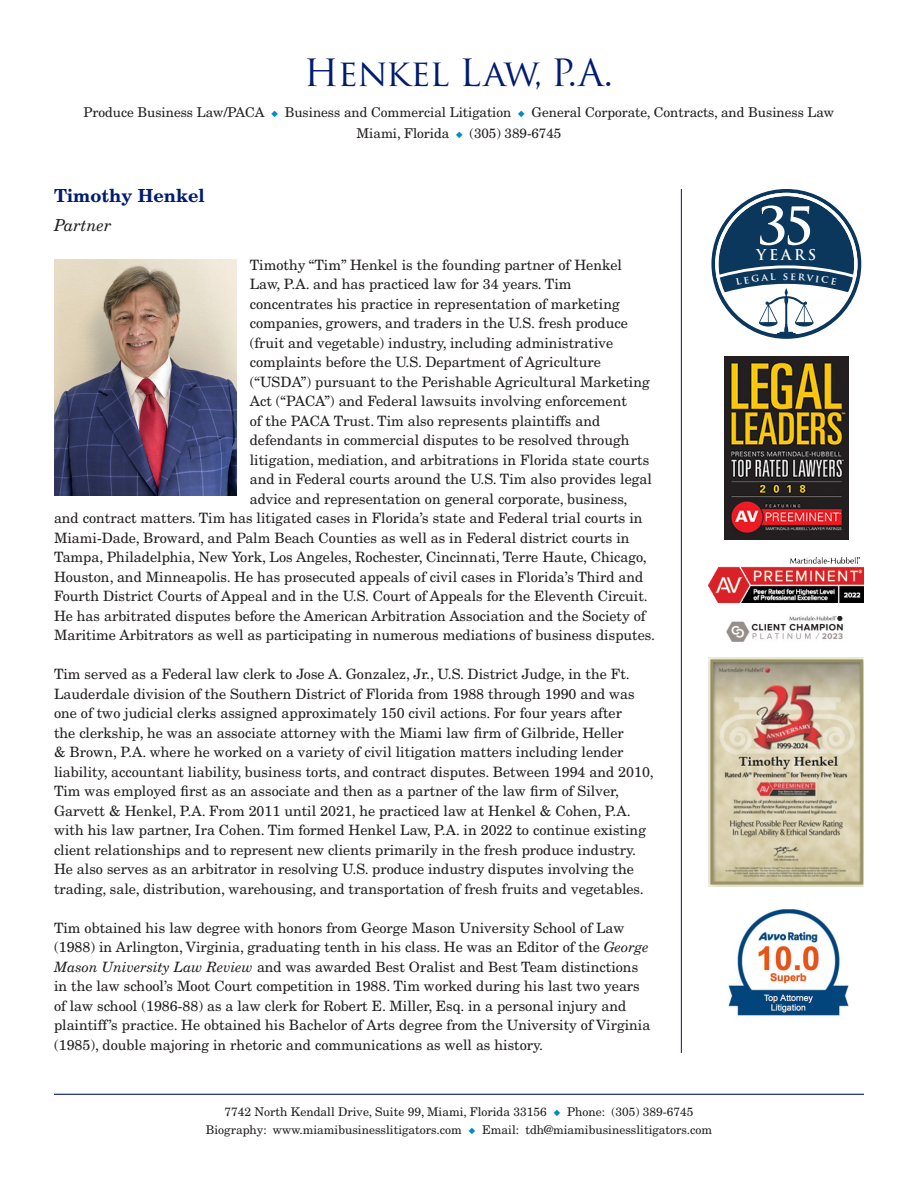
<style>
.page{position:relative;width:918px;height:1188px;background:#fff}
.page>*{position:absolute;margin:0;border:0;box-sizing:border-box;transform-origin:0 0}
.t1{font:700 50.7px "Trajan Pro";color:#fff}
.t2{font:36.6px "Trajan Pro";letter-spacing:-.025em;color:#001c70}
.text{font:700 18px "New Century Schlbk LT Std";color:#001c70}
.text-2{font:italic 16.5px "New Century Schlbk LT Std";color:#231f20}
.t3{font:700 14.55px "Trajan Pro";letter-spacing:.2em;color:#fff}
.text-3{font:14.25px/19.5px "New Century Schlbk LT Std";color:#231f20}
.t4{font:13.5px/21px "New Century Schlbk LT Std";letter-spacing:-.005em;color:#231f20;text-align:center}
.t5{font:12px/18px "New Century Schlbk LT Std";color:#231f20;text-align:center}
.t6{font:700 10.2px "Trajan Pro";color:#fff}
.s1{color:#008dc1}
.s2{font-style:italic}
</style>
<div class="page">
<hr style="left:681px;top:189px;width:1px;height:864px;background:#001c70">
<hr style="left:54px;top:1094px;width:810px;height:1px;background:#001c70">
<img style="left:724px;top:356px;width:124px;height:183px">
<img style="left:709px;top:557px;width:155px;height:46px">
<img style="left:726px;top:616px;width:117px;height:26px">
<img style="left:728px;top:909px;width:121px;height:107px">
<img style="left:54px;top:259px;width:182px;height:237px">
<img style="left:709px;top:657px;width:155px;height:229px">
<svg style="left:711px;top:189px;width:150px;height:150px"></svg>
<h2 class="t2" style="left:304px;top:50px;width:311px">Henkel Law, P.A.</h2>
<p class="t4" style="left:84px;top:101px;width:752px">Produce Business Law/PACA <span class="s1">◆</span> Business and Commercial Litigation <span class="s1">◆</span> General Corporate, Contracts, and Business Law<br>Miami, Florida <span class="s1">◆</span> (305) 389-6745</p>
<p class="text" style="left:54px;top:184px;width:152px">Timothy Henkel</p>
<p class="text-2" style="left:54px;top:215px;width:59px">Partner</p>
<p class="text-3" style="left:250px;top:255px;width:374px">Timothy “Tim” Henkel is the founding partner of Henkel</p>
<p class="text-3" style="left:250px;top:274px;width:323px">Law, P.A. and has practiced law for 34 years. Tim</p>
<p class="text-3" style="left:250px;top:294px;width:371px">concentrates his practice in representation of marketing</p>
<p class="text-3" style="left:250px;top:313px;width:380px">companies, growers, and traders in the U.S. fresh produce</p>
<p class="text-3" style="left:250px;top:333px;width:365px">(fruit and vegetable) industry, including administrative</p>
<p class="text-3" style="left:250px;top:352px;width:353px">complaints before the U.S. Department of Agriculture</p>
<p class="text-3" style="left:250px;top:372px;width:402px">(“USDA”) pursuant to the Perishable Agricultural Marketing</p>
<p class="text-3" style="left:250px;top:391px;width:379px">Act (“PACA”) and Federal lawsuits involving enforcement</p>
<p class="text-3" style="left:250px;top:411px;width:352px">of the PACA Trust. Tim also represents plaintiffs and</p>
<p class="text-3" style="left:250px;top:430px;width:381px">defendants in commercial disputes to be resolved through</p>
<p class="text-3" style="left:250px;top:450px;width:401px">litigation, mediation, and arbitrations in Florida state courts</p>
<p class="text-3" style="left:250px;top:469px;width:404px">and in Federal courts around the U.S. Tim also provides legal</p>
<p class="text-3" style="left:250px;top:489px;width:379px">advice and representation on general corporate, business,</p>
<p class="text-3" style="left:54px;top:508px;width:590px">and contract matters. Tim has litigated cases in Florida’s state and Federal trial courts in</p>
<p class="text-3" style="left:54px;top:528px;width:577px">Miami-Dade, Broward, and Palm Beach Counties as well as in Federal district courts in</p>
<p class="text-3" style="left:54px;top:547px;width:594px">Tampa, Philadelphia, New York, Los Angeles, Rochester, Cincinnati, Terre Haute, Chicago,</p>
<p class="text-3" style="left:54px;top:567px;width:591px">Houston, and Minneapolis. He has prosecuted appeals of civil cases in Florida’s Third and</p>
<p class="text-3" style="left:54px;top:586px;width:595px">Fourth District Courts of Appeal and in the U.S. Court of Appeals for the Eleventh Circuit.</p>
<p class="text-3" style="left:54px;top:606px;width:593px">He has arbitrated disputes before the American Arbitration Association and the Society of</p>
<p class="text-3" style="left:54px;top:625px;width:603px">Maritime Arbitrators as well as participating in numerous mediations of business disputes.</p>
<p class="text-3" style="left:54px;top:664px;width:601px">Tim served as a Federal law clerk to Jose A. Gonzalez, Jr., U.S. District Judge, in the Ft.<br>Lauderdale division of the Southern District of Florida from 1988 through 1990 and was one of two judicial clerks assigned approximately 150 civil actions. For four years after<br>the clerkship, he was an associate attorney with the Miami law firm of Gilbride, Heller<br>&amp; Brown, P.A. where he worked on a variety of civil litigation matters including lender liability, accountant liability, business torts, and contract disputes. Between 1994 and 2010, Tim was employed first as an associate and then as a partner of the law firm of Silver, Garvett &amp; Henkel, P.A. From 2011 until 2021, he practiced law at Henkel &amp; Cohen, P.A. with his law partner, Ira Cohen. Tim formed Henkel Law, P.A. in 2022 to continue existing client relationships and to represent new clients primarily in the fresh produce industry.<br>He also serves as an arbitrator in resolving U.S. produce industry disputes involving the trading, sale, distribution, warehousing, and transportation of fresh fruits and vegetables.</p>
<p class="text-3" style="left:54px;top:918px;width:598px">Tim obtained his law degree with honors from George Mason University School of Law (1988) in Arlington, Virginia, graduating tenth in his class. He was an Editor of the <span class="s2">George Mason University Law Review</span> and was awarded Best Oralist and Best Team distinctions in the law school’s Moot Court competition in 1988. Tim worked during his last two years of law school (1986-88) as a law clerk for Robert E. Miller, Esq. in a personal injury and plaintiff’s practice. He obtained his Bachelor of Arts degree from the University of Virginia (1985), double majoring in rhetoric and communications as well as history.</p>
<p class="t5" style="left:206px;top:1103px;width:508px">7742 North Kendall Drive, Suite 99, Miami, Florida 33156 <span class="s1">◆</span> Phone: (305) 389-6745<br>Biography: www.miamibusinesslitigators.com <span class="s1">◆</span> Email: tdh@miamibusinesslitigators.com</p>
<p class="t1" style="left:757px;top:194px;width:59px">35</p>
<p class="t3" style="left:756px;top:246px;width:61px">YEARS</p>
<p class="t6" style="left:783px;top:270px;width:7px">s</p>
</div>
